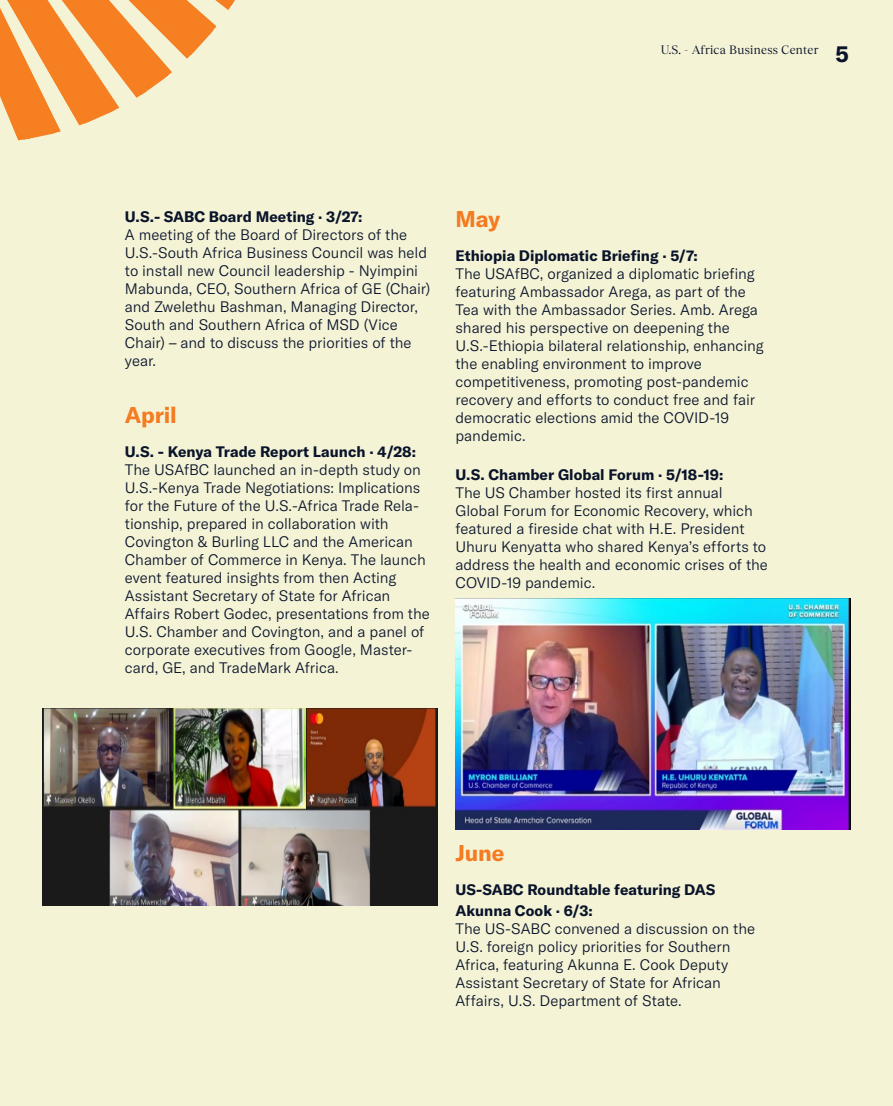
<style>
.page{position:relative;width:893px;height:1106px;background:#f4f3d6}
.page>*{position:absolute;margin:0;border:0;box-sizing:border-box;transform-origin:0 0}
.Sub_title{font:700 22.5px "GT America";letter-spacing:-.01em;color:#f47b21}
.Main_Body_Text_10_14{font:300 15px/18px "GT America";color:#09132a}
.Body_Text_title{font:700 15px/21px "GT America";color:#09132a}
.t1{font:12px "Tobias";letter-spacing:.02em;color:#09132a}
.s1{font-family:"GT America";font-weight:700;font-size:22.5px}
</style>
<div class="page">
<svg style="left:0;top:0;width:235px;height:141px"></svg>
<img style="left:43px;top:709px;width:394px;height:196px">
<img style="left:455px;top:598px;width:395px;height:231px">
<p class="t1" style="left:661px;top:40px;width:190px">U.S. - Africa Business Center <span class="s1">5</span></p>
<p class="Body_Text_title" style="left:125px;top:206px;width:239px">U.S.- SABC Board Meeting · 3/27:</p>
<p class="Main_Body_Text_10_14" style="left:125px;top:226px;width:307px">A meeting of the Board of Directors of the U.S.-South Africa Business Council was held to install new Council leadership - Nyimpini Mabunda, CEO, Southern Africa of GE (Chair) and Zwelethu Bashman, Managing Director, South and Southern Africa of MSD (Vice Chair) – and to discuss the priorities of the year.</p>
<p class="Sub_title" style="left:125px;top:401px;width:53px">April</p>
<p class="Body_Text_title" style="left:125px;top:441px;width:293px">U.S. - Kenya Trade Report Launch · 4/28:</p>
<p class="Main_Body_Text_10_14" style="left:125px;top:461px;width:306px">The USAfBC launched an in-depth study on U.S.-Kenya Trade Negotiations: Implications for the Future of the U.S.-Africa Trade Rela&shy;tionship, prepared in collaboration with Covington &amp; Burling LLC and the American Chamber of Commerce in Kenya. The launch event featured insights from then Acting Assistant Secretary of State for African Affairs Robert Godec, presentations from the U.S. Chamber and Covington, and a panel of corporate executives from Google, Master&shy;card, GE, and TradeMark Africa.</p>
<p class="Sub_title" style="left:455px;top:205px;width:46px">May</p>
<p class="Body_Text_title" style="left:455px;top:244px;width:244px">Ethiopia Diplomatic Briefing · 5/7:</p>
<p class="Main_Body_Text_10_14" style="left:455px;top:264px;width:310px">The USAfBC, organized a diplomatic briefing featuring Ambassador Arega, as part of the Tea with the Ambassador Series. Amb. Arega shared his perspective on deepening the U.S.-Ethiopia bilateral relationship, enhancing the enabling environment to improve competitiveness, promoting post-pandemic recovery and efforts to conduct free and fair democratic elections amid the COVID-19 pandemic.</p>
<p class="Body_Text_title" style="left:455px;top:463px;width:269px">U.S. Chamber Global Forum · 5/18-19:</p>
<p class="Main_Body_Text_10_14" style="left:455px;top:483px;width:314px">The US Chamber hosted its first annual Global Forum for Economic Recovery, which featured a fireside chat with H.E. President Uhuru Kenyatta who shared Kenya’s efforts to address the health and economic crises of the COVID-19 pandemic.</p>
<p class="Sub_title" style="left:455px;top:838px;width:50px">June</p>
<p class="Body_Text_title" style="left:455px;top:878px;width:261px">US-SABC Roundtable featuring DAS<br>Akunna Cook · 6/3:</p>
<p class="Main_Body_Text_10_14" style="left:455px;top:919px;width:301px">The US-SABC convened a discussion on the U.S. foreign policy priorities for Southern Africa, featuring Akunna E. Cook Deputy Assistant Secretary of State for African Affairs, U.S. Department of State.</p>
</div>
